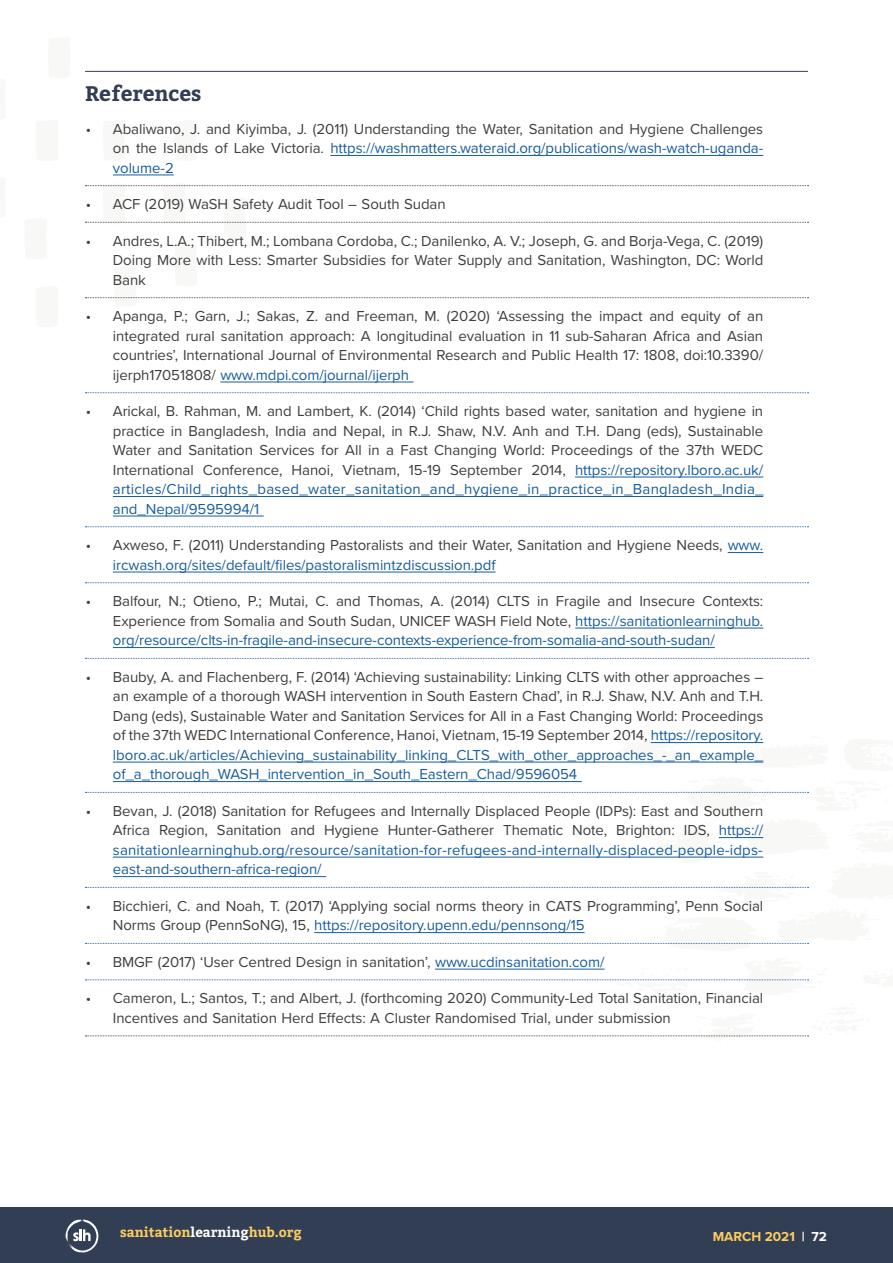
<style>
.page{position:relative;width:893px;height:1263px;background:#fff}
.page>*{position:absolute;margin:0;border:0;box-sizing:border-box;transform-origin:0 0}
.H1_-_Section_Header{font:700 21px "Bitter";color:#323e54}
.t1{font:15px/19.5px "Proxima Nova";letter-spacing:-.005em;color:#3e3e3f;text-align:justify}
.t2{font:700 13.5px "Bitter";color:#fecd60}
.t3{font:700 13.5px "Proxima Nova";color:#fecd60}
.s1{color:#175d9e}
.s2{color:#fff}
</style>
<div class="page">
<svg style="left:611px;top:742px;width:198px;height:295px"></svg>
<hr style="left:85px;top:71px;width:723px;height:1px;background:#323e54">
<hr style="left:330px;top:155px;width:433px;height:1px;background:#175d9e">
<hr style="left:113px;top:175px;width:61px;height:1px;background:#175d9e">
<svg style="left:85px;top:185px;width:723px;height:114px"></svg>
<svg style="left:85px;top:392px;width:723px;height:1px"></svg>
<hr style="left:220px;top:382px;width:194px;height:1px;background:#175d9e">
<hr style="left:575px;top:477px;width:188px;height:1px;background:#175d9e">
<hr style="left:113px;top:496px;width:650px;height:1px;background:#175d9e">
<svg style="left:85px;top:526px;width:723px;height:1px"></svg>
<hr style="left:113px;top:516px;width:151px;height:1px;background:#175d9e">
<hr style="left:728px;top:552px;width:35px;height:1px;background:#175d9e">
<svg style="left:85px;top:582px;width:723px;height:1px"></svg>
<hr style="left:113px;top:572px;width:383px;height:1px;background:#175d9e">
<hr style="left:575px;top:628px;width:188px;height:1px;background:#175d9e">
<svg style="left:85px;top:658px;width:723px;height:1px"></svg>
<hr style="left:113px;top:647px;width:602px;height:1px;background:#175d9e">
<hr style="left:651px;top:742px;width:112px;height:1px;background:#175d9e">
<hr style="left:113px;top:762px;width:650px;height:1px;background:#175d9e">
<svg style="left:85px;top:792px;width:723px;height:1px"></svg>
<hr style="left:113px;top:781px;width:469px;height:1px;background:#175d9e">
<hr style="left:719px;top:837px;width:44px;height:1px;background:#175d9e">
<hr style="left:113px;top:857px;width:650px;height:1px;background:#175d9e">
<svg style="left:85px;top:887px;width:723px;height:1px"></svg>
<hr style="left:113px;top:876px;width:213px;height:1px;background:#175d9e">
<svg style="left:85px;top:943px;width:723px;height:1px"></svg>
<hr style="left:314px;top:932px;width:271px;height:1px;background:#175d9e">
<svg style="left:85px;top:979px;width:723px;height:1px"></svg>
<hr style="left:435px;top:969px;width:169px;height:1px;background:#175d9e">
<svg style="left:85px;top:1035px;width:723px;height:1px"></svg>
<div style="left:0;top:1208px;width:893px;height:55px;background:#323e54"></div>
<svg style="left:65px;top:1219px;width:33px;height:34px"></svg>
<p class="H1_-_Section_Header" style="left:85px;top:81px;width:118px">References</p>
<p class="t1" style="left:113px;top:118px;width:652px;text-indent:-27px">• Abaliwano, J. and Kiyimba, J. (2011) Understanding the Water, Sanitation and Hygiene Challenges on the Islands of Lake Victoria. <span class="s1">https://washmatters.wateraid.org/publications/wash-watch-uganda&shy;volume-2</span></p>
<p class="t1" style="left:86px;top:194px;width:361px">• ACF (2019) WaSH Safety Audit Tool – South Sudan</p>
<p class="t1" style="left:113px;top:230px;width:652px;text-indent:-27px">• Andres, L.A.; Thibert, M.; Lombana Cordoba, C.; Danilenko, A. V.; Joseph, G. and Borja-Vega, C. (2019)<br>Doing More with Less: Smarter Subsidies for Water Supply and Sanitation, Washington, DC: World Bank</p>
<p class="t1" style="left:113px;top:306px;width:652px;text-indent:-27px">• Apanga, P.; Garn, J.; Sakas, Z. and Freeman, M. (2020) ‘Assessing the impact and equity of an integrated rural sanitation approach: A longitudinal evaluation in 11 sub-Saharan Africa and Asian countries’, International Journal of Environmental Research and Public Health 17: 1808, doi:10.3390/ ijerph17051808/ <span class="s1">www.mdpi.com/journal/ijerph</span></p>
<p class="t1" style="left:113px;top:401px;width:652px;text-indent:-27px">• Arickal, B. Rahman, M. and Lambert, K. (2014) ‘Child rights based water, sanitation and hygiene in practice in Bangladesh, India and Nepal, in R.J. Shaw, N.V. Anh and T.H. Dang (eds), Sustainable Water and Sanitation Services for All in a Fast Changing World: Proceedings of the 37th WEDC International Conference, Hanoi, Vietnam, 15-19 September 2014, <span class="s1">https://repository.lboro.ac.uk/ articles/Child_rights_based_water_sanitation_and_hygiene_in_practice_in_Bangladesh_India_ and_Nepal/9595994/1</span></p>
<p class="t1" style="left:113px;top:535px;width:652px;text-indent:-27px">• Axweso, F. (2011) Understanding Pastoralists and their Water, Sanitation and Hygiene Needs, <span class="s1">www. ircwash.org/sites/default/files/pastoralismintzdiscussion.pdf</span></p>
<p class="t1" style="left:113px;top:591px;width:652px;text-indent:-27px">• Balfour, N.; Otieno, P.; Mutai, C. and Thomas, A. (2014) CLTS in Fragile and Insecure Contexts:<br>Experience from Somalia and South Sudan, UNICEF WASH Field Note, <span class="s1">https://sanitationlearninghub. org/resource/clts-in-fragile-and-insecure-contexts-experience-from-somalia-and-south-sudan/</span></p>
<p class="t1" style="left:113px;top:666px;width:652px;text-indent:-27px">• Bauby, A. and Flachenberg, F. (2014) ‘Achieving sustainability: Linking CLTS with other approaches – an example of a thorough WASH intervention in South Eastern Chad’, in R.J. Shaw, N.V. Anh and T.H.<br>Dang (eds), Sustainable Water and Sanitation Services for All in a Fast Changing World: Proceedings of the 37th WEDC International Conference, Hanoi, Vietnam, 15-19 September 2014, <span class="s1">https://repository. lboro.ac.uk/articles/Achieving_sustainability_linking_CLTS_with_other_approaches_-_an_example_ of_a_thorough_WASH_intervention_in_South_Eastern_Chad/9596054</span></p>
<p class="t1" style="left:113px;top:800px;width:652px;text-indent:-27px">• Bevan, J. (2018) Sanitation for Refugees and Internally Displaced People (IDPs): East and Southern Africa Region, Sanitation and Hygiene Hunter-Gatherer Thematic Note, Brighton: IDS, <span class="s1">https:// sanitationlearninghub.org/resource/sanitation-for-refugees-and-internally-displaced-people-idps&shy;east-and-southern-africa-region/</span></p>
<p class="t1" style="left:113px;top:895px;width:652px;text-indent:-27px">• Bicchieri, C. and Noah, T. (2017) ‘Applying social norms theory in CATS Programming’, Penn Social<br>Norms Group (PennSoNG), 15, <span class="s1">https://repository.upenn.edu/pennsong/15</span></p>
<p class="t1" style="left:86px;top:951px;width:520px">• BMGF (2017) ‘User Centred Design in sanitation’, <span class="s1">www.ucdinsanitation.com/</span></p>
<p class="t1" style="left:113px;top:988px;width:652px;text-indent:-27px">• Cameron, L.; Santos, T.; and Albert, J. (forthcoming 2020) Community-Led Total Sanitation, Financial<br>Incentives and Sanitation Herd Effects: A Cluster Randomised Trial, under submission</p>
<p class="t2" style="left:120px;top:1224px;width:183px">sanitation<span class="s2">learning</span>hub.org</p>
<p class="t3" style="left:713px;top:1227px;width:116px">MARCH 2021 <span class="s2">| 72</span></p>
</div>
